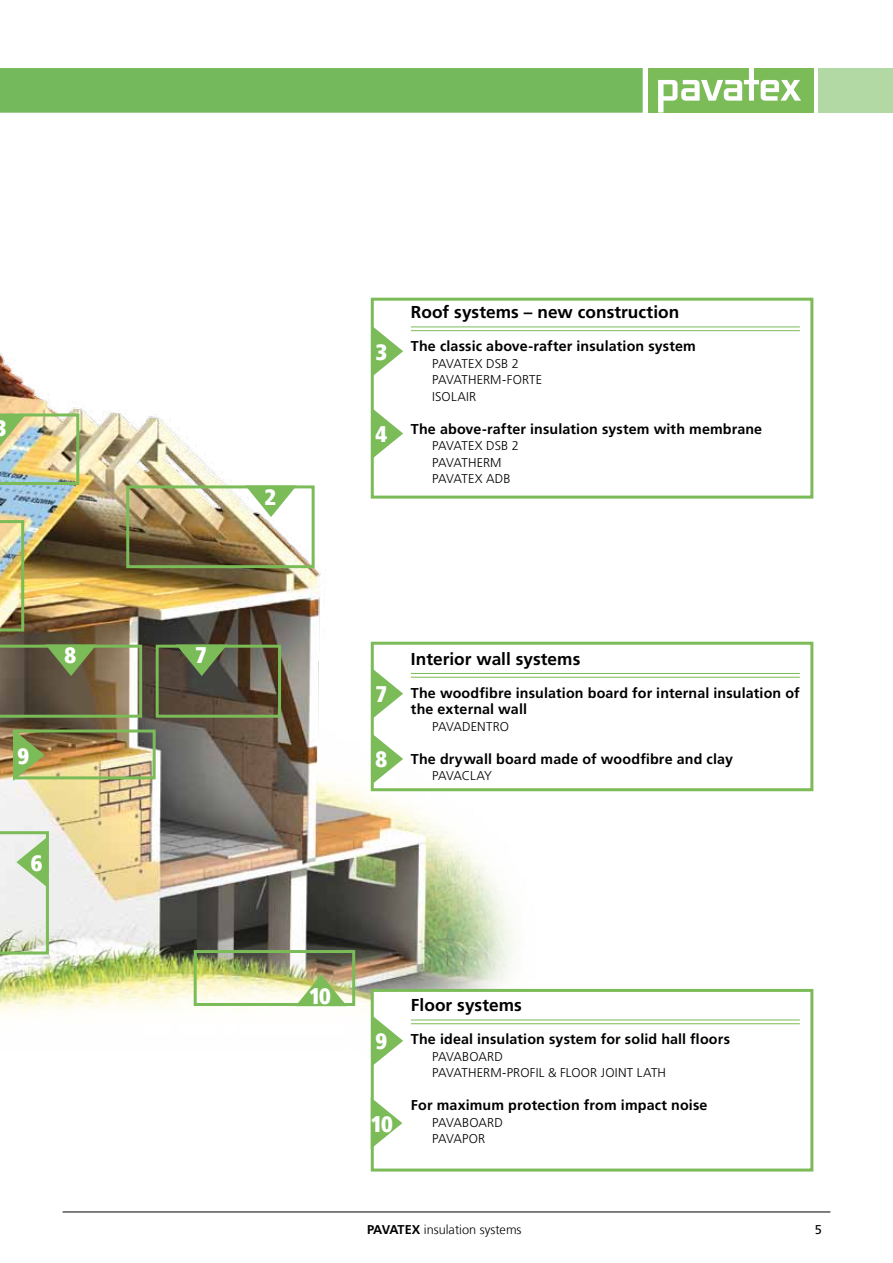
<style>
.page{position:relative;width:893px;height:1263px;background:#fff}
.page>*{position:absolute;margin:0;border:0;box-sizing:border-box;transform-origin:0 0}
.t1{font:900 condensed 22.5px "Frutiger LT";color:#fff}
.t2{font:700 17.25px "Frutiger LT Com";letter-spacing:.005em;color:#000}
.t3{font:700 14.25px/16.5px "Frutiger LT Com";letter-spacing:.01em;color:#000}
.t4{font:300 12.75px/16.5px "Frutiger LT Std";letter-spacing:-.005em;color:#000}
.t5{font:300 12.75px/16.5px "Frutiger LT Std";letter-spacing:-.03em;color:#000}
.t6{font:300 12.75px "Frutiger LT Com";color:#000}
.t7{font:300 12.75px "Frutiger LT Std";letter-spacing:.015em;color:#000}
.t8{font:12.75px "Frutiger LT Std";color:#000}
.s1{font-weight:700}
</style>
<div class="page">
<img style="left:0;top:353px;width:513px;height:661px">
<hr style="left:63px;top:1211px;width:767px;height:1px;background:#000">
<div style="left:0;top:68px;width:643px;height:45px;background:#74b95b"></div>
<div style="left:818px;top:68px;width:75px;height:45px;background:#b2d8a4"></div>
<div style="left:648px;top:68px;width:165px;height:45px;background:#7bbb58"></div>
<svg style="left:658px;top:68px;width:143px;height:45px"></svg>
<svg style="left:0;top:831px;width:51px;height:123px"></svg>
<img style="left:0;top:520px;width:24px;height:111px">
<div style="left:194px;top:950px;width:161px;height:56px;border:3px solid #7bbb58"></div>
<svg style="left:369px;top:297px;width:445px;height:203px"></svg>
<hr style="left:411px;top:327px;width:389px;height:1px;background:#7bbb58">
<hr style="left:411px;top:330px;width:389px;height:1px;background:#7bbb58">
<svg style="left:368px;top:322px;width:38px;height:56px"></svg>
<svg style="left:368px;top:404px;width:38px;height:56px"></svg>
<svg style="left:369px;top:640px;width:445px;height:153px"></svg>
<hr style="left:411px;top:673px;width:389px;height:1px;background:#7bbb58">
<hr style="left:411px;top:677px;width:389px;height:1px;background:#7bbb58">
<svg style="left:368px;top:664px;width:38px;height:57px"></svg>
<svg style="left:368px;top:729px;width:38px;height:57px"></svg>
<svg style="left:369px;top:987px;width:445px;height:185px"></svg>
<hr style="left:411px;top:1020px;width:389px;height:1px;background:#7bbb58">
<hr style="left:411px;top:1023px;width:389px;height:1px;background:#7bbb58">
<svg style="left:368px;top:1011px;width:38px;height:57px"></svg>
<svg style="left:369px;top:1094px;width:36px;height:56px"></svg>
<div style="left:13px;top:729px;width:143px;height:50px;border:3px solid #7bbb58"></div>
<div style="left:126px;top:485px;width:189px;height:83px;border:3px solid #7bbb58"></div>
<svg style="left:244px;top:482px;width:56px;height:38px"></svg>
<div style="left:156px;top:645px;width:125px;height:73px;border:3px solid #7bbb58"></div>
<svg style="left:175px;top:641px;width:56px;height:38px;background:#5e7449"></svg>
<svg style="left:0;top:641px;width:142px;height:77px;background:#747152"></svg>
<svg style="left:10px;top:726px;width:37px;height:56px;background:#909e56"></svg>
<svg style="left:294px;top:972px;width:57px;height:37px;background:#b2c786"></svg>
<img style="left:0;top:411px;width:79px;height:74px">
<h1 class="t1" style="left:-6px;top:414px;width:13px">3</h1>
<h1 class="t1" style="left:18px;top:742px;width:13px">9</h1>
<h1 class="t1" style="left:65px;top:642px;width:13px">8</h1>
<h1 class="t1" style="left:195px;top:642px;width:13px">7</h1>
<h1 class="t1" style="left:31px;top:849px;width:13px">6</h1>
<h1 class="t1" style="left:265px;top:483px;width:13px">2</h1>
<h1 class="t1" style="left:376px;top:338px;width:13px">3</h1>
<h1 class="t1" style="left:376px;top:420px;width:13px">4</h1>
<p class="t2" style="left:411px;top:302px;width:270px">Roof systems – new construction</p>
<p class="t3" style="left:411px;top:338px;width:287px">The classic above-rafter insulation system</p>
<p class="t4" style="left:432px;top:355px;width:112px">PAVATEX DSB 2<br>PAVATHERM-FORTE<br>ISOLAIR</p>
<p class="t3" style="left:411px;top:420px;width:353px">The above-rafter insulation system with membrane</p>
<p class="t4" style="left:432px;top:438px;width:88px">PAVATEX DSB 2<br>PAVATHERM<br>PAVATEX ADB</p>
<h1 class="t1" style="left:376px;top:680px;width:13px">7</h1>
<h1 class="t1" style="left:376px;top:746px;width:13px">8</h1>
<p class="t2" style="left:411px;top:648px;width:171px">Interior wall systems</p>
<p class="t3" style="left:411px;top:684px;width:390px">The woodfibre insulation board for internal insulation of the external wall</p>
<p class="t4" style="left:432px;top:718px;width:39px">PAVADENTRO</p>
<p class="t3" style="left:411px;top:750px;width:323px">The drywall board made of woodfibre and clay</p>
<p class="t4" style="left:432px;top:768px;width:61px">PAVACLAY</p>
<h1 class="t1" style="left:309px;top:983px;width:23px">10</h1>
<h1 class="t1" style="left:376px;top:1028px;width:13px">9</h1>
<h1 class="t1" style="left:371px;top:1110px;width:24px">10</h1>
<p class="t2" style="left:411px;top:995px;width:113px">Floor systems</p>
<p class="t3" style="left:411px;top:1031px;width:321px">The ideal insulation system for solid hall floors</p>
<p class="t5" style="left:432px;top:1048px;width:82px">PAVABOARD<br>PAVATHERM-PROFIL</p>
<p class="t7" style="left:548px;top:1065px;width:120px">&amp; FLOOR JOINT LATH</p>
<p class="t3" style="left:411px;top:1097px;width:298px">For maximum protection from impact noise</p>
<p class="t4" style="left:432px;top:1114px;width:39px">PAVABOARD</p>
<p class="t4" style="left:411px;top:1131px;width:11px">PAVAPOR</p>
<p class="t6" style="left:367px;top:1222px;width:156px"><span class="s1">PAVATEX</span> insulation systems</p>
<p class="t8" style="left:815px;top:1222px;width:9px">5</p>
</div>
